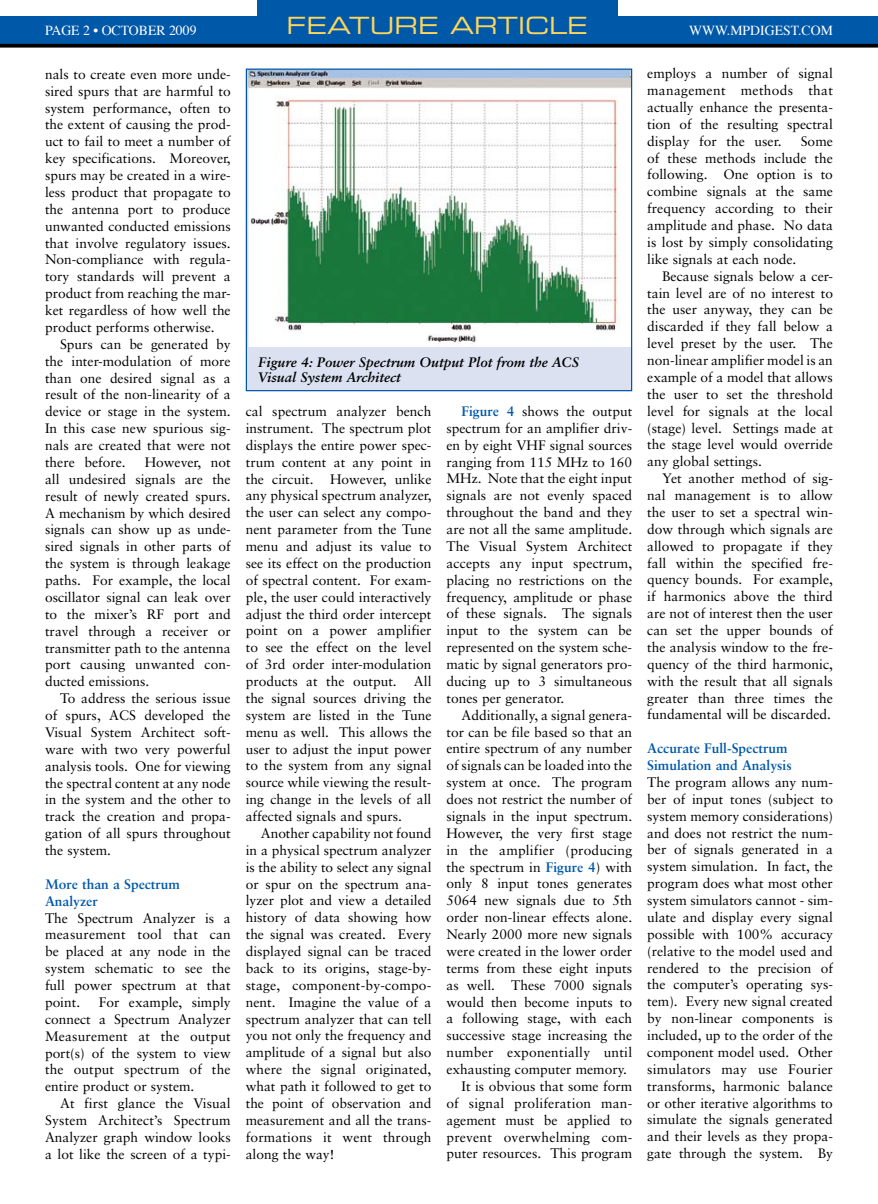
<style>
.page{position:relative;width:878px;height:1204px;background:#fff}
.page>*{position:absolute;margin:0;border:0;box-sizing:border-box;transform-origin:0 0}
.t1{font:23.75px "Eurostile Extended Two";color:#ffd65c}
.t2{font:13.75px/16.9px "Sabon";color:#000;text-align:justify}
.t3{font:700 13.75px/16.9px "Sabon";color:#0058a9}
.t4{font:italic 700 13.75px/15px "Sabon";color:#000}
.t5{font:13.75px "Times";color:#fff}
.t6{font:13.75px "Sabon";letter-spacing:.02em;color:#000}
.s1{font-weight:700;color:#0058a9}
</style>
<div class="page">
<div style="left:0;top:17px;width:878px;height:27px;background:#0058a9"></div>
<svg style="left:0;top:44px;width:878px;height:4px;background:#1a1a1a"></svg>
<div style="left:257px;top:0;width:360px;height:35px;background:#0058a9"></div>
<img style="left:248px;top:71px;width:382px;height:277px">
<div style="left:247px;top:348px;width:384px;height:42px;background:#dce1f2"></div>
<p class="t5" style="left:45px;top:17px;width:153px">PAGE 2 • OCTOBER 2009</p>
<h1 class="t1" style="left:286px;top:10px;width:303px">FEATURE ARTICLE</h1>
<p class="t5" style="left:689px;top:17px;width:145px">WWW.MPDIGEST.COM</p>
<p class="t2" style="left:45px;top:65px;width:187px">nals to create even more unde&shy;sired spurs that are harmful to system performance, often to the extent of causing the prod&shy;uct to fail to meet a number of key specifications. Moreover, spurs may be created in a wire&shy;less product that propagate to the antenna port to produce unwanted conducted emissions that involve regulatory issues.<br>Non-compliance with regula&shy;tory standards will prevent a product from reaching the mar&shy;ket regardless of how well the product performs otherwise.</p>
<p class="t2" style="left:45px;top:335px;width:187px;text-indent:15px">Spurs can be generated by the inter-modulation of more than one desired signal as a result of the non-linearity of a device or stage in the system.<br>In this case new spurious sig&shy;nals are created that were not there before.</p>
<p class="t2" style="left:647px;top:65px;width:187px">employs a number of signal management methods that actually enhance the presenta&shy;tion of the resulting spectral display for the user.</p>
<p class="t2" style="left:647px;top:132px;width:187px;text-indent:153px">Some of these methods include the following. One option is to combine signals at the same frequency according to their amplitude and phase. No data is lost by simply consolidating like signals at each node.</p>
<p class="t2" style="left:647px;top:267px;width:187px;text-indent:15px">Because signals below a cer&shy;tain level are of no interest to the user anyway, they can be discarded if they fall below a level preset by the user. The non-linear amplifier model is an example of a model that allows the user to set the threshold level for signals at the local (stage) level. Settings made at the stage level would override any global settings.</p>
<p class="t2" style="left:647px;top:470px;width:187px;text-indent:15px">Yet another method of sig&shy;nal management is to allow the user to set a spectral win&shy;dow through which signals are allowed to propagate if they fall within the specified fre&shy;quency bounds. For example, if harmonics above the third are not of interest then the user can set the upper bounds of the analysis window to the fre&shy;quency of the third harmonic, with the result that all signals greater than three times the fundamental will be discarded.</p>
<p class="t3" style="left:647px;top:740px;width:146px">Accurate Full-Spectrum<br>Simulation and Analysis</p>
<p class="t2" style="left:647px;top:773px;width:187px">The program allows any num&shy;ber of input tones (subject to system memory considerations) and does not restrict the num&shy;ber of signals generated in a system simulation. In fact, the program does what most other system simulators cannot - sim&shy;ulate and display every signal possible with 100% accuracy (relative to the model used and rendered to the precision of the computer’s operating sys&shy;tem). Every new signal created by non-linear components is included, up to the order of the component model used. Other simulators may use Fourier transforms, harmonic balance or other iterative algorithms to simulate the signals generated and their levels as they propa&shy;gate through the system. By</p>
<p class="t4" style="left:258px;top:354px;width:322px">Figure 4: Power Spectrum Output Plot from the ACS<br>Visual System Architect</p>
<p class="t2" style="left:446px;top:402px;width:187px;text-indent:15px"><span class="s1">Figure 4</span> shows the output spectrum for an amplifier driv&shy;en by eight VHF signal sources ranging from 115 MHz to 160<br>MHz. Note that the eight input signals are not evenly spaced throughout the band and they are not all the same amplitude.<br>The Visual System Architect accepts any input spectrum, placing no restrictions on the frequency, amplitude or phase of these signals. The signals input to the system can be represented on the system sche&shy;matic by signal generators pro&shy;ducing up to 3 simultaneous tones per generator.</p>
<p class="t2" style="left:461px;top:706px;width:172px">Additionally, a signal genera-</p>
<p class="t2" style="left:446px;top:723px;width:187px">tor can be file based so that an</p>
<p class="t2" style="left:446px;top:740px;width:187px">entire spectrum of any number</p>
<p class="t2" style="left:446px;top:757px;width:187px">of signals can be loaded into the</p>
<p class="t2" style="left:446px;top:774px;width:187px">system at once. The program</p>
<p class="t2" style="left:446px;top:791px;width:187px">does not restrict the number of</p>
<p class="t2" style="left:446px;top:807px;width:187px">signals in the input spectrum.</p>
<p class="t2" style="left:446px;top:824px;width:187px">However, the very first stage</p>
<p class="t2" style="left:446px;top:841px;width:187px">in the amplifier (producing</p>
<p class="t2" style="left:446px;top:858px;width:187px">the spectrum in <span class="s1">Figure 4</span>) with</p>
<p class="t2" style="left:446px;top:875px;width:187px">only 8 input tones generates</p>
<p class="t2" style="left:446px;top:892px;width:187px">5064 new signals due to 5th</p>
<p class="t2" style="left:446px;top:909px;width:187px">order non-linear effects alone.</p>
<p class="t2" style="left:446px;top:926px;width:187px">Nearly 2000 more new signals</p>
<p class="t2" style="left:446px;top:942px;width:187px">were created in the lower order</p>
<p class="t2" style="left:446px;top:959px;width:187px">terms from these eight inputs</p>
<p class="t2" style="left:446px;top:976px;width:187px">as well. These 7000 signals</p>
<p class="t2" style="left:446px;top:993px;width:187px">would then become inputs to</p>
<p class="t2" style="left:446px;top:1010px;width:187px">a following stage, with each</p>
<p class="t2" style="left:446px;top:1027px;width:187px">successive stage increasing the</p>
<p class="t6" style="left:446px;top:1044px;width:187px">number exponentially until</p>
<p class="t2" style="left:446px;top:1060px;width:182px">exhausting computer memory.</p>
<p class="t2" style="left:461px;top:1077px;width:172px">It is obvious that some form</p>
<p class="t2" style="left:446px;top:1094px;width:187px">of signal proliferation man-</p>
<p class="t2" style="left:446px;top:1111px;width:187px">agement must be applied to</p>
<p class="t2" style="left:446px;top:1128px;width:187px">prevent overwhelming com-</p>
<p class="t2" style="left:446px;top:1145px;width:187px">puter resources. This program</p>
<p class="t2" style="left:246px;top:403px;width:187px">cal spectrum analyzer bench instrument. The spectrum plot displays the entire power spec&shy;trum content at any point in the circuit. However, unlike any physical spectrum analyzer, the user can select any compo&shy;nent parameter from the Tune menu and adjust its value to see its effect on the production of spectral content. For exam&shy;ple, the user could interactively adjust the third order intercept point on a power amplifier to see the effect on the level of 3rd order inter-modulation products at the output. All the signal sources driving the system are listed in the Tune menu as well. This allows the user to adjust the input power to the system from any signal source while viewing the result&shy;ing change in the levels of all affected signals and spurs.</p>
<p class="t2" style="left:246px;top:824px;width:187px;text-indent:15px">Another capability not found in a physical spectrum analyzer is the ability to select any signal or spur on the spectrum ana&shy;lyzer plot and view a detailed history of data showing how the signal was created. Every displayed signal can be traced back to its origins, stage-by&shy;stage, component-by-compo&shy;nent. Imagine the value of a spectrum analyzer that can tell you not only the frequency and amplitude of a signal but also where the signal originated, what path it followed to get to the point of observation and measurement and all the trans&shy;formations it went through along the way!</p>
<p class="t2" style="left:45px;top:453px;width:187px;text-indent:100px">However, not all undesired signals are the result of newly created spurs.<br>A mechanism by which desired signals can show up as unde&shy;sired signals in other parts of the system is through leakage paths. For example, the local oscillator signal can leak over to the mixer’s RF port and travel through a receiver or transmitter path to the antenna port causing unwanted con&shy;ducted emissions.</p>
<p class="t2" style="left:45px;top:690px;width:187px;text-indent:15px">To address the serious issue of spurs, ACS developed the Visual System Architect soft&shy;ware with two very powerful analysis tools. One for viewing the spectral content at any node in the system and the other to track the creation and propa&shy;gation of all spurs throughout the system.</p>
<p class="t3" style="left:45px;top:875px;width:136px">More than a Spectrum<br>Analyzer</p>
<p class="t2" style="left:45px;top:909px;width:187px">The Spectrum Analyzer is a measurement tool that can be placed at any node in the system schematic to see the full power spectrum at that point.</p>
<p class="t2" style="left:45px;top:993px;width:187px;text-indent:54px">For example, simply connect a Spectrum Analyzer Measurement at the output port(s) of the system to view the output spectrum of the entire product or system.</p>
<p class="t2" style="left:45px;top:1095px;width:187px;text-indent:15px">At first glance the Visual System Architect’s Spectrum Analyzer graph window looks a lot like the screen of a typi-</p>
</div>
